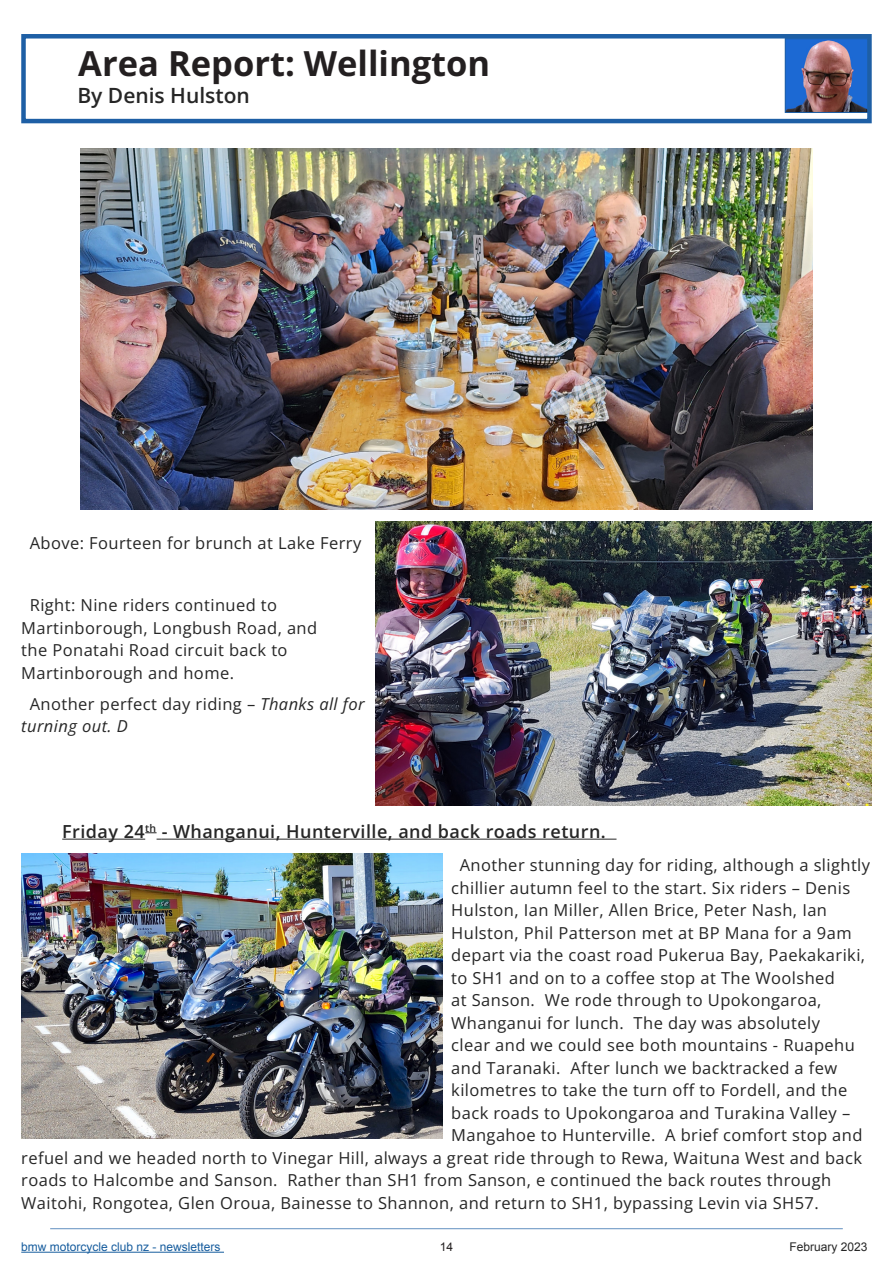
<style>
.page{position:relative;width:893px;height:1263px;background:#fff}
.page>*{position:absolute;margin:0;border:0;box-sizing:border-box;transform-origin:0 0}
.t1{font:700 34.5px "Open Sans";color:#231f20}
.t2{font:600 21px "Open Sans";color:#262626}
.t3{font:600 18px "Open Sans";letter-spacing:.025em;color:#262626}
.t4{font:16.5px/22.5px "Open Sans";letter-spacing:.025em;color:#262626}
.t5{font:12px "Arial";color:#175d9e}
.t6{font:12px "Arial";color:#262626}
.t7{font:12px "Arial";color:#231f20}
.s1{font-style:italic}
</style>
<div class="page">
<hr style="left:50px;top:1228px;width:793px;height:1px;background:#618fc0">
<hr style="left:21px;top:1252px;width:203px;height:1px;background:#175d9e">
<div style="left:21px;top:34px;width:851px;height:89px;border:4px solid #1e5fa5"></div>
<img style="left:80px;top:149px;width:732px;height:360px">
<img style="left:375px;top:521px;width:496px;height:284px">
<img style="left:21px;top:853px;width:422px;height:285px">
<img style="left:787px;top:41px;width:79px;height:70px">
<div style="left:785px;top:39px;width:83px;height:74px;border:1px solid #1e5fa5"></div>
<hr style="left:62px;top:839px;width:83px;height:1px;background:#262626">
<svg style="left:145px;top:832px;width:12px;height:1px"></svg>
<hr style="left:162px;top:839px;width:454px;height:1px;background:#262626">
<h1 class="t1" style="left:78px;top:40px;width:413px">Area Report: Wellington</h1>
<p class="t2" style="left:77px;top:81px;width:174px">By Denis Hulston</p>
<p class="t4" style="left:30px;top:531px;width:333px">Above: Fourteen for brunch at Lake Ferry</p>
<p class="t4" style="left:21px;top:593px;width:297px;text-indent:8px">Right: Nine riders continued to<br>Martinborough, Longbush Road, and the Ponatahi Road circuit back to<br>Martinborough and home.</p>
<p class="t4" style="left:21px;top:692px;width:345px;text-indent:8px">Another perfect day riding – <span class="s1">Thanks all for turning out. D</span></p>
<p class="t3" style="left:62px;top:819px;width:545px">Friday 24<sup>th</sup> - Whanganui, Hunterville, and back roads return.</p>
<p class="t4" style="left:460px;top:853px;width:412px">Another stunning day for riding, although a slightly</p>
<p class="t4" style="left:451px;top:876px;width:400px">chillier autumn feel to the start. Six riders – Denis</p>
<p class="t4" style="left:451px;top:898px;width:377px">Hulston, Ian Miller, Allen Brice, Peter Nash, Ian</p>
<p class="t4" style="left:451px;top:921px;width:402px">Hulston, Phil Patterson met at BP Mana for a 9am</p>
<p class="t4" style="left:451px;top:943px;width:415px">depart via the coast road Pukerua Bay, Paekakariki,</p>
<p class="t4" style="left:451px;top:966px;width:385px">to SH1 and on to a coffee stop at The Woolshed</p>
<p class="t4" style="left:451px;top:988px;width:372px">at Sanson. We rode through to Upokongaroa,</p>
<p class="t4" style="left:451px;top:1011px;width:370px">Whanganui for lunch. The day was absolutely</p>
<p class="t4" style="left:451px;top:1033px;width:405px">clear and we could see both mountains - Ruapehu</p>
<p class="t4" style="left:451px;top:1056px;width:387px">and Taranaki. After lunch we backtracked a few</p>
<p class="t4" style="left:451px;top:1078px;width:397px">kilometres to take the turn off to Fordell, and the</p>
<p class="t4" style="left:451px;top:1101px;width:400px">back roads to Upokongaroa and Turakina Valley –</p>
<p class="t4" style="left:451px;top:1123px;width:413px">Mangahoe to Hunterville. A brief comfort stop and</p>
<p class="t4" style="left:21px;top:1146px;width:842px">refuel and we headed north to Vinegar Hill, always a great ride through to Rewa, Waituna West and back</p>
<p class="t4" style="left:21px;top:1168px;width:811px">roads to Halcombe and Sanson. Rather than SH1 from Sanson, e continued the back routes through</p>
<p class="t4" style="left:21px;top:1191px;width:799px">Waitohi, Rongotea, Glen Oroua, Bainesse to Shannon, and return to SH1, bypassing Levin via SH57.</p>
<p class="t5" style="left:21px;top:1239px;width:201px">bmw motorcycle club nz - newsletters</p>
<p class="t7" style="left:440px;top:1239px;width:15px">14</p>
<p class="t6" style="left:789px;top:1239px;width:80px">February 2023</p>
</div>
